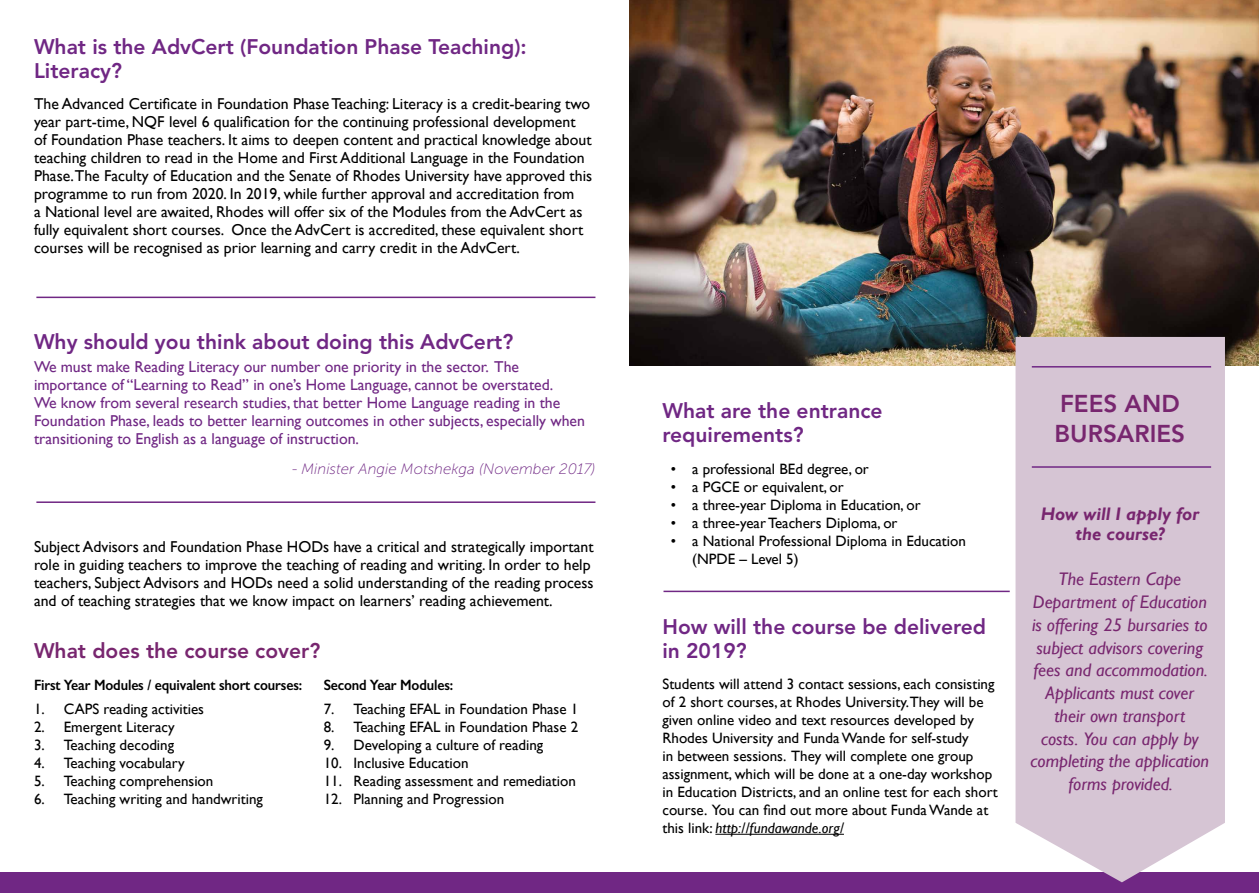
<style>
.page{position:relative;width:1259px;height:893px;background:#fff}
.page>*{position:absolute;margin:0;border:0;box-sizing:border-box;transform-origin:0 0}
.t1{font:800 24.15px/30.3px "Avenir";color:#78266f}
.t2{font:800 21px/24px "Avenir";color:#702784}
.t3{font:800 21px "Avenir";color:#78266f}
.t4{font:italic 18.15px/22.6px "Gill Sans";color:#78266f;text-align:center}
.t5{font:italic 700 18.15px/19.6px "Gill Sans";color:#78266f;text-align:center}
.t6{font:15.75px/18px "Gill Sans";color:#000}
.t7{font:15.75px/18px "Gill Sans";color:#702784}
.t8{font:15px/18px "Gill Sans";color:#000}
.t9{font:600 15px "Gill Sans";letter-spacing:-.01em;color:#000;scale:.92 1}
.t10{font:italic 15px "Museo Sans 100";color:#702784}
.s1{font-style:italic}
</style>
<div class="page">
<div style="left:0;top:873px;width:1259px;height:20px;background:#702784"></div>
<img style="left:629px;top:0;width:630px;height:366px">
<hr style="left:715px;top:834px;width:129px;height:1px;background:#000">
<div style="left:1015px;top:337px;width:210px;height:545px;background:#d6c5d4"></div>
<hr style="left:36px;top:297px;width:559px;height:1px;background:#702784">
<hr style="left:36px;top:501px;width:559px;height:2px;background:#702784">
<hr style="left:663px;top:591px;width:346px;height:1px;background:#702784">
<hr style="left:1031px;top:466px;width:180px;height:2px;background:#702784">
<hr style="left:1031px;top:366px;width:180px;height:2px;background:#702784">
<h2 class="t2" style="left:34px;top:35px;width:494px">What is the AdvCert (Foundation Phase Teaching):<br>Literacy?</h2>
<p class="t6" style="left:34px;top:95px;width:559px">The Advanced Certificate in Foundation Phase Teaching: Literacy is a credit-bearing two year part-time, NQF level 6 qualification for the continuing professional development of Foundation Phase teachers. It aims to deepen content and practical knowledge about teaching children to read in the Home and First Additional Language in the Foundation Phase.The Faculty of Education and the Senate of Rhodes University have approved this programme to run from 2020. In 2019, while further approval and accreditation from<br>a National level are awaited, Rhodes will offer six of the Modules from the AdvCert as fully equivalent short courses. Once the AdvCert is accredited, these equivalent short courses will be recognised as prior learning and carry credit in the AdvCert.</p>
<h2 class="t2" style="left:34px;top:330px;width:481px">Why should you think about doing this AdvCert?</h2>
<p class="t7" style="left:34px;top:358px;width:552px">We must make Reading Literacy our number one priority in the sector. The importance of “Learning to Read” in one’s Home Language, cannot be overstated.<br>We know from several research studies, that better Home Language reading in the Foundation Phase, leads to better learning outcomes in other subjects, especially when transitioning to English as a language of instruction.</p>
<p class="t10" style="left:292px;top:460px;width:305px">- Minister Angie Motshekga (November 2017)</p>
<p class="t6" style="left:34px;top:538px;width:561px">Subject Advisors and Foundation Phase HODs have a critical and strategically important role in guiding teachers to improve the teaching of reading and writing. In order to help teachers, Subject Advisors and HODs need a solid understanding of the reading process and of teaching strategies that we know impact on learners’ reading achievement.</p>
<h2 class="t3" style="left:34px;top:638px;width:288px">What does the course cover?</h2>
<p class="t9" style="left:34px;top:676px;width:293px">First Year Modules / equivalent short courses:</p>
<p class="t8" style="left:34px;top:700px;width:172px">1. CAPS reading activities</p>
<p class="t8" style="left:34px;top:718px;width:142px">2. Emergent Literacy</p>
<p class="t8" style="left:34px;top:736px;width:142px">3. Teaching decoding</p>
<p class="t8" style="left:34px;top:754px;width:152px">4. Teaching vocabulary</p>
<p class="t8" style="left:34px;top:772px;width:181px">5. Teaching comprehension</p>
<p class="t8" style="left:34px;top:790px;width:230px">6. Teaching writing and handwriting</p>
<p class="t9" style="left:324px;top:676px;width:142px">Second Year Modules:</p>
<p class="t8" style="left:324px;top:700px;width:256px">7. Teaching EFAL in Foundation Phase 1</p>
<p class="t8" style="left:324px;top:718px;width:256px">8. Teaching EFAL in Foundation Phase 2</p>
<p class="t8" style="left:324px;top:736px;width:221px">9. Developing a culture of reading</p>
<p class="t8" style="left:324px;top:754px;width:146px">10. Inclusive Education</p>
<p class="t8" style="left:324px;top:772px;width:254px">11. Reading assessment and remediation</p>
<p class="t8" style="left:324px;top:790px;width:182px">12. Planning and Progression</p>
<h2 class="t2" style="left:662px;top:399px;width:222px">What are the entrance requirements?</h2>
<p class="t8" style="left:671px;top:460px;width:199px">• a professional BEd degree, or</p>
<p class="t8" style="left:671px;top:478px;width:174px">• a PGCE or equivalent, or</p>
<p class="t8" style="left:671px;top:496px;width:251px">• a three-year Diploma in Education, or</p>
<p class="t8" style="left:671px;top:514px;width:228px">• a three-year Teachers Diploma, or</p>
<p class="t8" style="left:692px;top:532px;width:275px;text-indent:-21px">• a National Professional Diploma in Education (NPDE – Level 5)</p>
<h2 class="t2" style="left:662px;top:615px;width:325px">How will the course be delivered in 2019?</h2>
<p class="t8" style="left:662px;top:675px;width:337px">Students will attend 3 contact sessions, each consisting of 2 short courses, at Rhodes University.They will be given online video and text resources developed by Rhodes University and Funda Wande for self-study<br>in between sessions. They will complete one group assignment, which will be done at a one-day workshop in Education Districts, and an online test for each short course. You can find out more about Funda Wande at this link: <span class="s1">http://fundawande.org/</span></p>
<h1 class="t1" style="left:1054px;top:388px;width:132px">FEES AND<br>BURSARIES</h1>
<p class="t5" style="left:1040px;top:504px;width:160px">How will I apply for the course?</p>
<p class="t4" style="left:1030px;top:568px;width:180px">The Eastern Cape<br>Department of Education is offering 25 bursaries to subject advisors covering fees and accommodation.<br>Applicants must cover their own transport<br>costs. You can apply by completing the application forms provided.</p>
</div>
